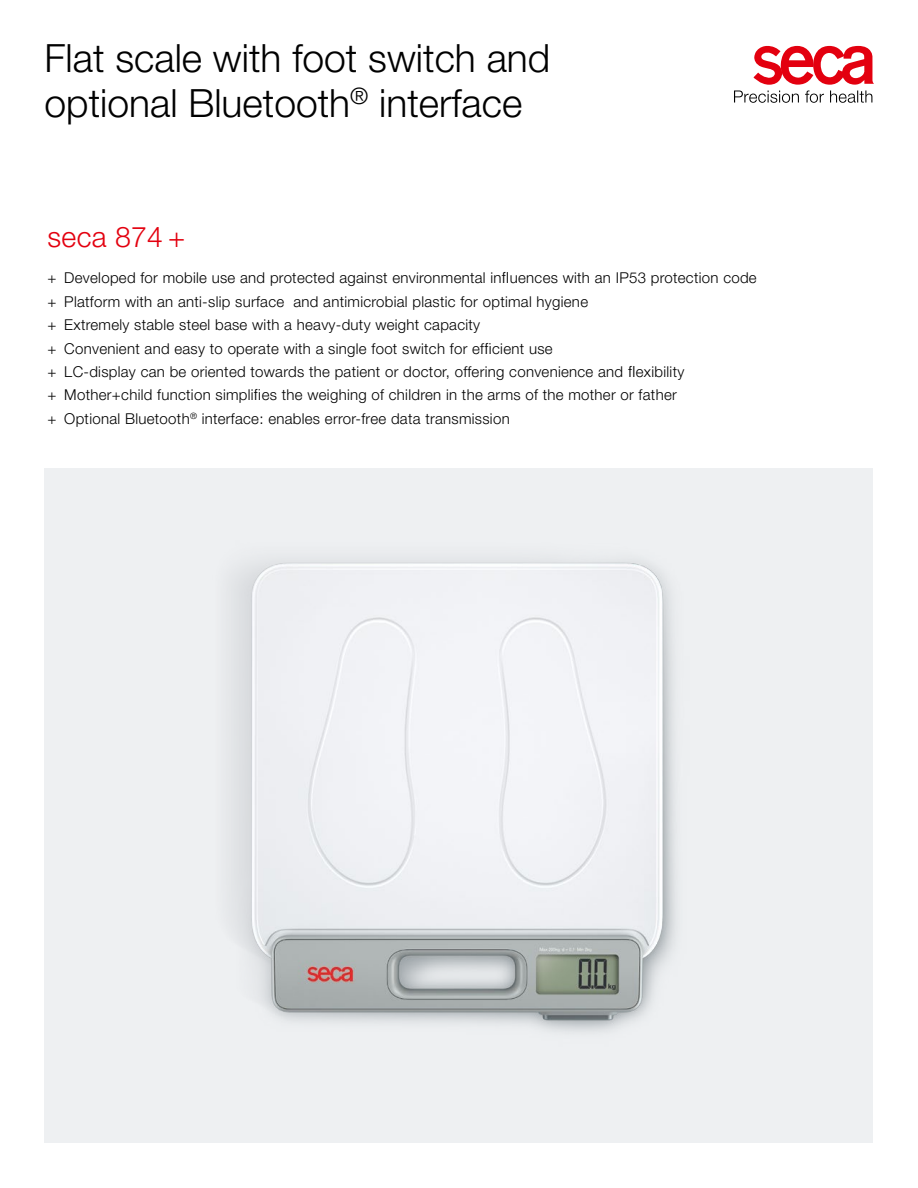
<style>
.page{position:relative;width:918px;height:1188px;background:#fff}
.page>*{position:absolute;margin:0;border:0;box-sizing:border-box;transform-origin:0 0}
.t1{font:300 39px/44.8px "secaglobal";color:#000}
.t2{font:300 28.5px "secaglobal";letter-spacing:.01em;color:#e3000f}
.t3{font:300 15px/23.4px "secaglobal";letter-spacing:.02em;color:#000}
</style>
<div class="page">
<div style="left:45px;top:468px;width:828px;height:675px;background:#eef0f2"></div>
<img style="left:231px;top:560px;width:445px;height:472px">
<svg style="left:734px;top:91px;width:138px;height:12px"></svg>
<svg style="left:753px;top:45px;width:121px;height:40px"></svg>
<h1 class="t1" style="left:45px;top:37px;width:507px">Flat scale with foot switch and optional Bluetooth<sup>®</sup> interface</h1>
<h2 class="t2" style="left:48px;top:220px;width:139px">seca 874 +</h2>
<p class="t3" style="left:48px;top:266px;width:711px">+ Developed for mobile use and protected against environmental influences with an IP53 protection code + Platform with an anti-slip surface and antimicrobial plastic for optimal hygiene<br>+ Extremely stable steel base with a heavy-duty weight capacity<br>+ Convenient and easy to operate with a single foot switch for efficient use<br>+ LC-display can be oriented towards the patient or doctor, offering convenience and flexibility<br>+ Mother+child function simplifies the weighing of children in the arms of the mother or father<br>+ Optional Bluetooth<sup>®</sup> interface: enables error-free data transmission</p>
</div>
